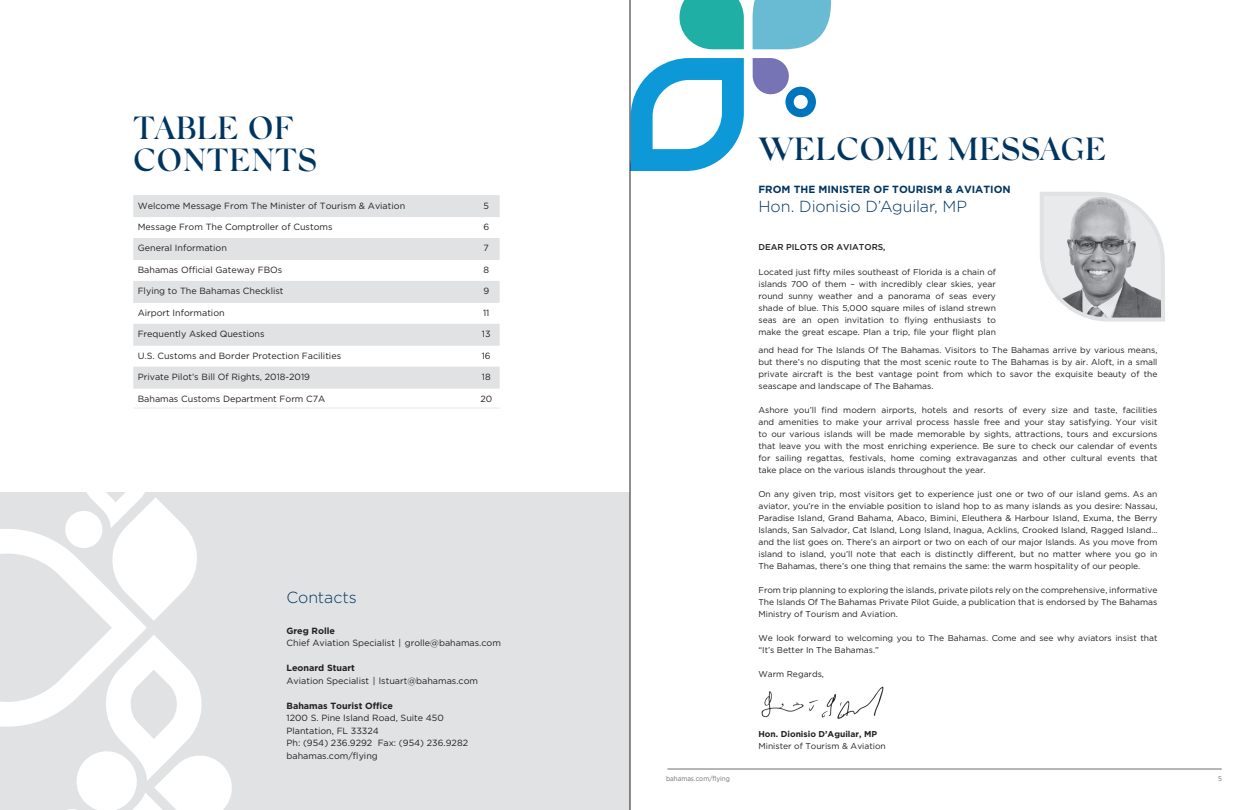
<style>
.page{position:relative;width:1260px;height:810px;background:#fff}
.page>*{position:absolute;margin:0;border:0;box-sizing:border-box;transform-origin:0 0}
.t1{font:500 32px/32px "Silk Serif";color:#003560}
.t2{font:300 16px "Gotham";letter-spacing:-.005em;color:#003560}
.t3{font:700 10.4px "Gotham";color:#003560}
.t4{font:9px/12.5px "Gotham";color:#231f20}
.t5{font:700 9px "Gotham";color:#231f20}
.t6{font:8.5px/12px "Gotham";color:#231f20;text-align:justify}
.t7{font:700 8.5px "Gotham";color:#231f20}
.t8{font:500 8.5px "Gotham";color:#231f20}
.t9{font:7px "Gotham";color:#6c6d70;scale:.9 1}
</style>
<div class="page">
<hr style="left:667px;top:769px;width:555px;height:1px;background:#6c6d70">
<div style="left:0;top:492px;width:630px;height:318px;background:#e1e2e4"></div>
<svg style="left:0;top:492px;width:232px;height:318px"></svg>
<div style="left:133px;top:195px;width:367px;height:22px;background:#e1e2e4"></div>
<div style="left:133px;top:238px;width:367px;height:22px;background:#e1e2e4"></div>
<div style="left:133px;top:281px;width:367px;height:22px;background:#e1e2e4"></div>
<div style="left:133px;top:324px;width:367px;height:22px;background:#e1e2e4"></div>
<div style="left:133px;top:367px;width:367px;height:22px;background:#e1e2e4"></div>
<hr style="left:133px;top:408px;width:367px;height:1px;background:#e6e7e9">
<svg style="left:1040px;top:192px;width:125px;height:130px;background:#c5c6c8"></svg>
<svg style="left:631px;top:58px;width:113px;height:113px"></svg>
<svg style="left:753px;top:0;width:78px;height:49px;background:#77c1d8"></svg>
<svg style="left:679px;top:0;width:65px;height:49px;background:#34b6ac"></svg>
<svg style="left:753px;top:58px;width:63px;height:59px"></svg>
<img style="left:761px;top:686px;width:123px;height:33px">
<hr style="left:630px;top:0;width:1px;height:810px;background:#231f20">
<h1 class="t1" style="left:133px;top:112px;width:185px">TABLE OF<br>CONTENTS</h1>
<p class="t4" style="left:138px;top:199px;width:269px">Welcome Message From The Minister of Tourism &amp; Aviation</p>
<p class="t4" style="left:483px;top:199px;width:7px">5</p>
<p class="t4" style="left:138px;top:220px;width:196px">Message From The Comptroller of Customs</p>
<p class="t4" style="left:483px;top:220px;width:7px">6</p>
<p class="t4" style="left:138px;top:242px;width:91px">General Information</p>
<p class="t4" style="left:484px;top:242px;width:7px">7</p>
<p class="t4" style="left:138px;top:263px;width:146px">Bahamas Official Gateway FBOs</p>
<p class="t4" style="left:483px;top:263px;width:7px">8</p>
<p class="t4" style="left:138px;top:285px;width:147px">Flying to The Bahamas Checklist</p>
<p class="t4" style="left:483px;top:285px;width:7px">9</p>
<p class="t4" style="left:138px;top:306px;width:88px">Airport Information</p>
<p class="t4" style="left:483px;top:306px;width:8px">11</p>
<p class="t4" style="left:138px;top:328px;width:128px">Frequently Asked Questions</p>
<p class="t4" style="left:482px;top:328px;width:10px">13</p>
<p class="t4" style="left:138px;top:349px;width:205px">U.S. Customs and Border Protection Facilities</p>
<p class="t4" style="left:482px;top:349px;width:11px">16</p>
<p class="t4" style="left:138px;top:371px;width:174px">Private Pilot’s Bill Of Rights, 2018-2019</p>
<p class="t4" style="left:482px;top:371px;width:10px">18</p>
<p class="t4" style="left:138px;top:392px;width:189px">Bahamas Customs Department Form C7A</p>
<p class="t4" style="left:480px;top:392px;width:13px">20</p>
<h2 class="t2" style="left:287px;top:589px;width:72px">Contacts</h2>
<p class="t5" style="left:287px;top:625px;width:50px">Greg Rolle</p>
<p class="t4" style="left:287px;top:636px;width:216px">Chief Aviation Specialist | grolle@bahamas.com</p>
<p class="t5" style="left:287px;top:663px;width:70px">Leonard Stuart</p>
<p class="t4" style="left:287px;top:674px;width:193px">Aviation Specialist | lstuart@bahamas.com</p>
<p class="t5" style="left:287px;top:700px;width:108px">Bahamas Tourist Office</p>
<p class="t4" style="left:287px;top:711px;width:183px">1200 S. Pine Island Road, Suite 450<br>Plantation, FL 33324<br>Ph: (954) 236.9292 Fax: (954) 236.9282 bahamas.com/flying</p>
<h1 class="t1" style="left:758px;top:133px;width:350px">WELCOME MESSAGE</h1>
<p class="t3" style="left:758px;top:183px;width:254px">FROM THE MINISTER OF TOURISM &amp; AVIATION</p>
<h2 class="t2" style="left:758px;top:198px;width:210px">Hon. Dionisio D’Aguilar, MP</h2>
<p class="t8" style="left:758px;top:242px;width:129px">DEAR PILOTS OR AVIATORS,</p>
<p class="t6" style="left:758px;top:266px;width:239px">Located just fifty miles southeast of Florida is a chain of islands 700 of them – with incredibly clear skies, year round sunny weather and a panorama of seas every shade of blue. This 5,000 square miles of island strewn seas are an open invitation to flying enthusiasts to make the great escape. Plan a trip, file your flight plan</p>
<p class="t6" style="left:758px;top:344px;width:401px">and head for The Islands Of The Bahamas. Visitors to The Bahamas arrive by various means, but there’s no disputing that the most scenic route to The Bahamas is by air. Aloft, in a small private aircraft is the best vantage point from which to savor the exquisite beauty of the seascape and landscape of The Bahamas.</p>
<p class="t6" style="left:758px;top:404px;width:401px">Ashore you’ll find modern airports, hotels and resorts of every size and taste, facilities and amenities to make your arrival process hassle free and your stay satisfying. Your visit to our various islands will be made memorable by sights, attractions, tours and excursions that leave you with the most enriching experience. Be sure to check our calendar of events for sailing regattas, festivals, home coming extravaganzas and other cultural events that take place on the various islands throughout the year.</p>
<p class="t6" style="left:758px;top:488px;width:401px">On any given trip, most visitors get to experience just one or two of our island gems. As an aviator, you’re in the enviable position to island hop to as many islands as you desire: Nassau, Paradise Island, Grand Bahama, Abaco, Bimini, Eleuthera &amp; Harbour Island, Exuma, the Berry Islands, San Salvador, Cat Island, Long Island, Inagua, Acklins, Crooked Island, Ragged Island… and the list goes on. There’s an airport or two on each of our major Islands. As you move from island to island, you’ll note that each is distinctly different, but no matter where you go in The Bahamas, there’s one thing that remains the same: the warm hospitality of our people.</p>
<p class="t6" style="left:758px;top:584px;width:401px">From trip planning to exploring the islands, private pilots rely on the comprehensive, informative The Islands Of The Bahamas Private Pilot Guide, a publication that is endorsed by The Bahamas Ministry of Tourism and Aviation.</p>
<p class="t6" style="left:758px;top:632px;width:401px">We look forward to welcoming you to The Bahamas. Come and see why aviators insist that “It’s Better In The Bahamas.”</p>
<p class="t6" style="left:758px;top:668px;width:67px">Warm Regards,</p>
<p class="t7" style="left:758px;top:729px;width:120px">Hon. Dionisio D’Aguilar, MP</p>
<p class="t6" style="left:758px;top:740px;width:129px">Minister of Tourism &amp; Aviation</p>
<p class="t9" style="left:666px;top:774px;width:73px">bahamas.com/flying</p>
<p class="t9" style="left:1218px;top:774px;width:6px">5</p>
</div>
